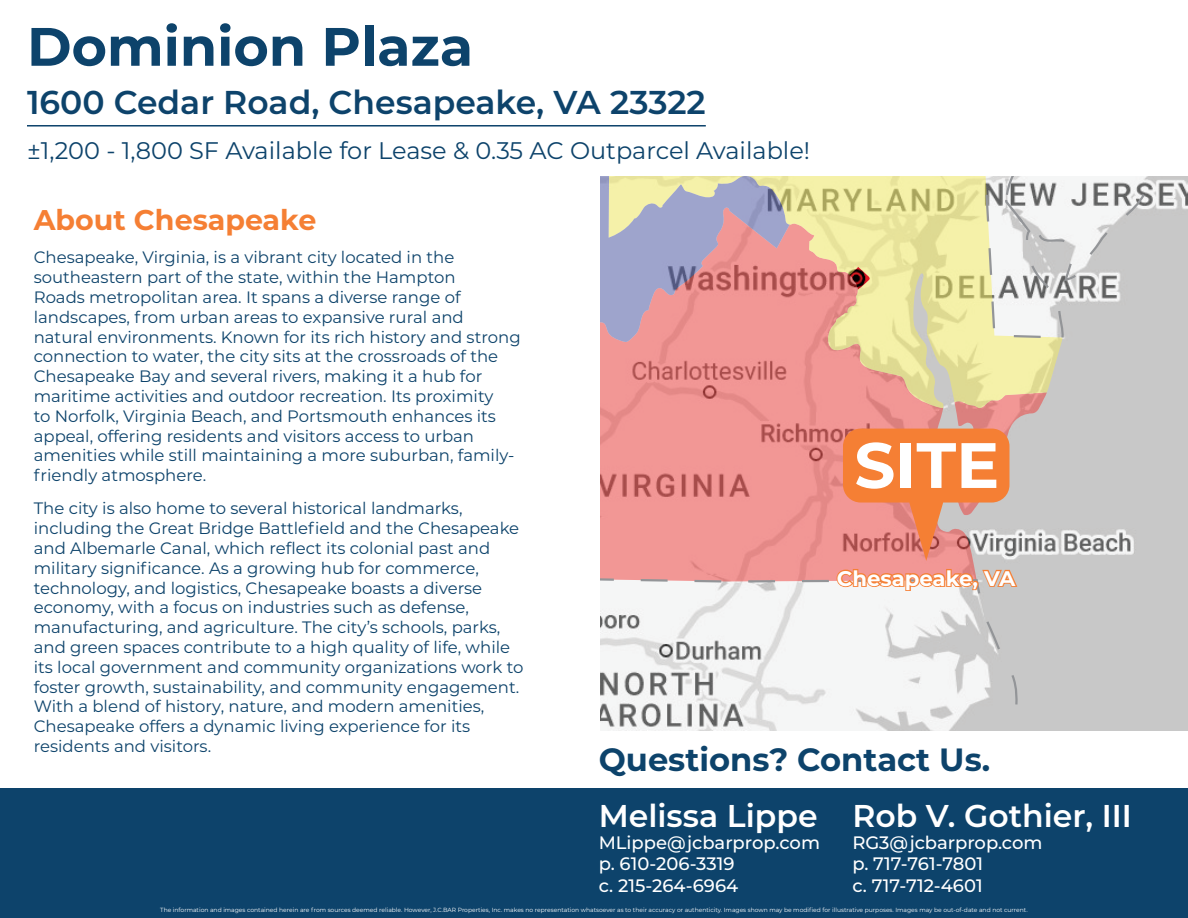
<style>
.page{position:relative;width:1188px;height:918px;background:#fff}
.page>*{position:absolute;margin:0;border:0;box-sizing:border-box;transform-origin:0 0}
.t1{font:700 54px "Montserrat";color:#0d436b}
.t2{font:600 33px "Montserrat";color:#0d436b}
.t3{font:700 32.1px "Montserrat";color:#0d436b}
.t4{font:600 31.5px "Montserrat";color:#fff}
.t5{font:700 28.5px "Montserrat";color:#f57f34}
.t6{font:24px "Montserrat";color:#0d436b}
.t7{font:700 21.15px "Montserrat";color:#fff}
.t8{font:500 18px/21.6px "Montserrat";color:#fff}
.t9{font:16.5px/19.8px "Montserrat";color:#0d436b}
.t10{font:6px "Montserrat";color:#fff}
</style>
<div class="page">
<img style="left:601px;top:176px;width:587px;height:554px">
<svg style="left:601px;top:408px;width:376px;height:160px;background:#ee9392"></svg>
<svg style="left:980px;top:605px;width:39px;height:102px;background:#cacaca"></svg>
<svg style="left:790px;top:340px;width:272px;height:68px;background:#eac89e"></svg>
<svg style="left:790px;top:176px;width:391px;height:164px"></svg>
<svg style="left:601px;top:176px;width:189px;height:322px;background:#d89a9d"></svg>
<svg style="left:843px;top:392px;width:204px;height:169px;background:#e5a48c"></svg>
<svg style="left:601px;top:568px;width:418px;height:28px"></svg>
<div style="left:0;top:788px;width:1188px;height:130px;background:#0d436b"></div>
<hr style="left:27px;top:125px;width:679px;height:2px;background:#0d436b">
<h1 class="t1" style="left:27px;top:8px;width:448px">Dominion Plaza</h1>
<h2 class="t2" style="left:27px;top:79px;width:680px">1600 Cedar Road, Chesapeake, VA 23322</h2>
<h3 class="t6" style="left:27px;top:134px;width:785px">±1,200 - 1,800 SF Available for Lease &amp; 0.35 AC Outparcel Available!</h3>
<h3 class="t5" style="left:34px;top:199px;width:284px">About Chesapeake</h3>
<p class="t9" style="left:34px;top:247px;width:488px">Chesapeake, Virginia, is a vibrant city located in the southeastern part of the state, within the Hampton<br>Roads metropolitan area. It spans a diverse range of landscapes, from urban areas to expansive rural and natural environments. Known for its rich history and strong connection to water, the city sits at the crossroads of the Chesapeake Bay and several rivers, making it a hub for maritime activities and outdoor recreation. Its proximity<br>to Norfolk, Virginia Beach, and Portsmouth enhances its appeal, offering residents and visitors access to urban amenities while still maintaining a more suburban, family&shy;friendly atmosphere.</p>
<p class="t9" style="left:34px;top:498px;width:491px">The city is also home to several historical landmarks, including the Great Bridge Battlefield and the Chesapeake and Albemarle Canal, which reflect its colonial past and military significance. As a growing hub for commerce, technology, and logistics, Chesapeake boasts a diverse economy, with a focus on industries such as defense, manufacturing, and agriculture. The city’s schools, parks, and green spaces contribute to a high quality of life, while its local government and community organizations work to foster growth, sustainability, and community engagement.<br>With a blend of history, nature, and modern amenities, Chesapeake offers a dynamic living experience for its residents and visitors.</p>
<p class="t7" style="left:837px;top:563px;width:180px">Chesapeake, VA</p>
<h3 class="t3" style="left:599px;top:737px;width:393px">Questions? Contact Us.</h3>
<h3 class="t4" style="left:599px;top:794px;width:220px">Melissa Lippe</h3>
<p class="t8" style="left:599px;top:831px;width:223px">MLippe@jcbarprop.com p. 610-206-3319<br>c. 215-264-6964</p>
<h3 class="t4" style="left:852px;top:794px;width:281px">Rob V. Gothier, III</h3>
<p class="t8" style="left:852px;top:831px;width:192px">RG3@jcbarprop.com p. 717-761-7801<br>c. 717-712-4601</p>
<p class="t10" style="left:160px;top:905px;width:869px">The information and images contained herein are from sources deemed reliable. However, J.C.BAR Properties, Inc. makes no representation whatsoever as to their accuracy or authenticity. Images shown may be modified for illustrative purposes. Images may be out-of-date and not current.</p>
</div>
